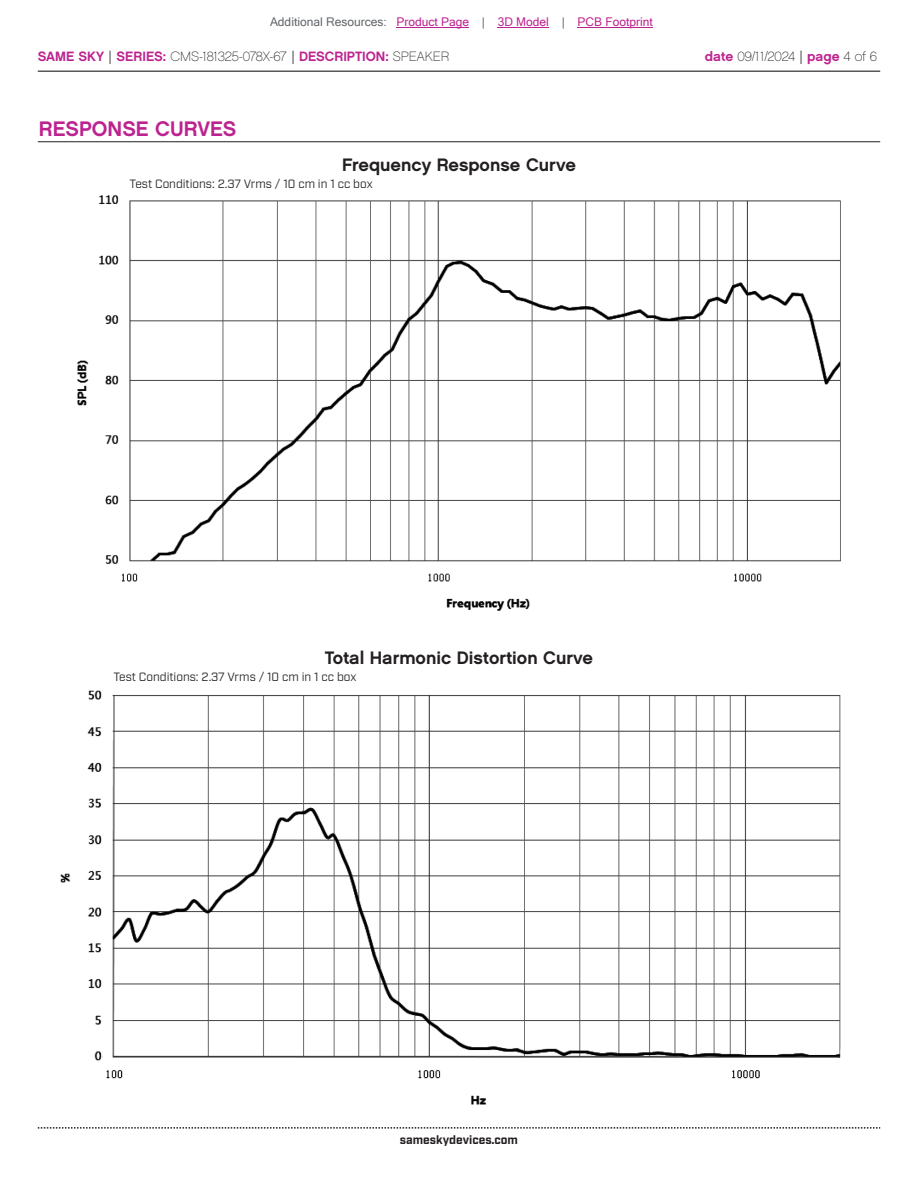
<style>
.page{position:relative;width:918px;height:1188px;background:#fff}
.page>*{position:absolute;margin:0;border:0;box-sizing:border-box;transform-origin:0 0}
.t1{font:21px "Chalet New York Nineteen Sixty";color:#bd238f}
.t2{font:18px "Chalet New York Nineteen Sixty";color:#231f20}
.t3{font:13.5px "Chalet New York Nineteen Sixty";color:#bd238f}
.t4{font:13.5px "Chalet Paris Nineteen Sixty";letter-spacing:-.005em;color:#231f20}
.t5{font:12px "Industry";color:#231f20}
.t6{font:12px "Microsoft Sans Serif";color:#bd238f}
.t7{font:700 12px "Industry";color:#231f20}
.s1{color:#63676b}
.s2{font-family:"Industry";color:#231f20}
.s3{font-family:"Chalet Paris Nineteen Sixty";color:#231f20}
.s4{font-family:"Chalet New York Nineteen Sixty";color:#bd238f}
.s5{font-family:"Industry"}
</style>
<div class="page">
<hr style="left:38px;top:71px;width:842px;height:1px;background:#231f20">
<svg style="left:38px;top:1127px;width:842px;height:2px"></svg>
<img style="left:77px;top:195px;width:764px;height:416px">
<hr style="left:38px;top:141px;width:842px;height:1px;background:#231f20">
<img style="left:60px;top:690px;width:781px;height:415px">
<hr style="left:397px;top:27px;width:72px;height:1px;background:#bd238f">
<hr style="left:498px;top:27px;width:51px;height:1px;background:#bd238f">
<hr style="left:578px;top:27px;width:75px;height:1px;background:#bd238f">
<p class="t6" style="left:270px;top:15px;width:384px"><span class="s1">Additional Resources:</span> Product Page <span class="s1">|</span> 3D Model <span class="s1">|</span> PCB Footprint</p>
<p class="t3" style="left:38px;top:47px;width:413px">SAME SKY <span class="s2">|</span> SERIES: <span class="s3">CMS-181325-078X-67</span> <span class="s2">|</span> DESCRIPTION: <span class="s3">SPEAKER</span></p>
<p class="t4" style="left:705px;top:48px;width:174px"><span class="s4">date</span> 09/11/2024 <span class="s5">|</span> <span class="s4">page</span> 4 of 6</p>
<h1 class="t1" style="left:39px;top:115px;width:199px">RESPONSE CURVES</h1>
<h2 class="t2" style="left:342px;top:153px;width:235px">Frequency Response Curve</h2>
<p class="t5" style="left:130px;top:176px;width:245px">Test Conditions: 2.37 Vrms / 10 cm in 1 cc box</p>
<h2 class="t2" style="left:325px;top:646px;width:270px">Total Harmonic Distortion Curve</h2>
<p class="t5" style="left:113px;top:669px;width:245px">Test Conditions: 2.37 Vrms / 10 cm in 1 cc box</p>
<p class="t7" style="left:400px;top:1132px;width:120px">sameskydevices.com</p>
</div>
